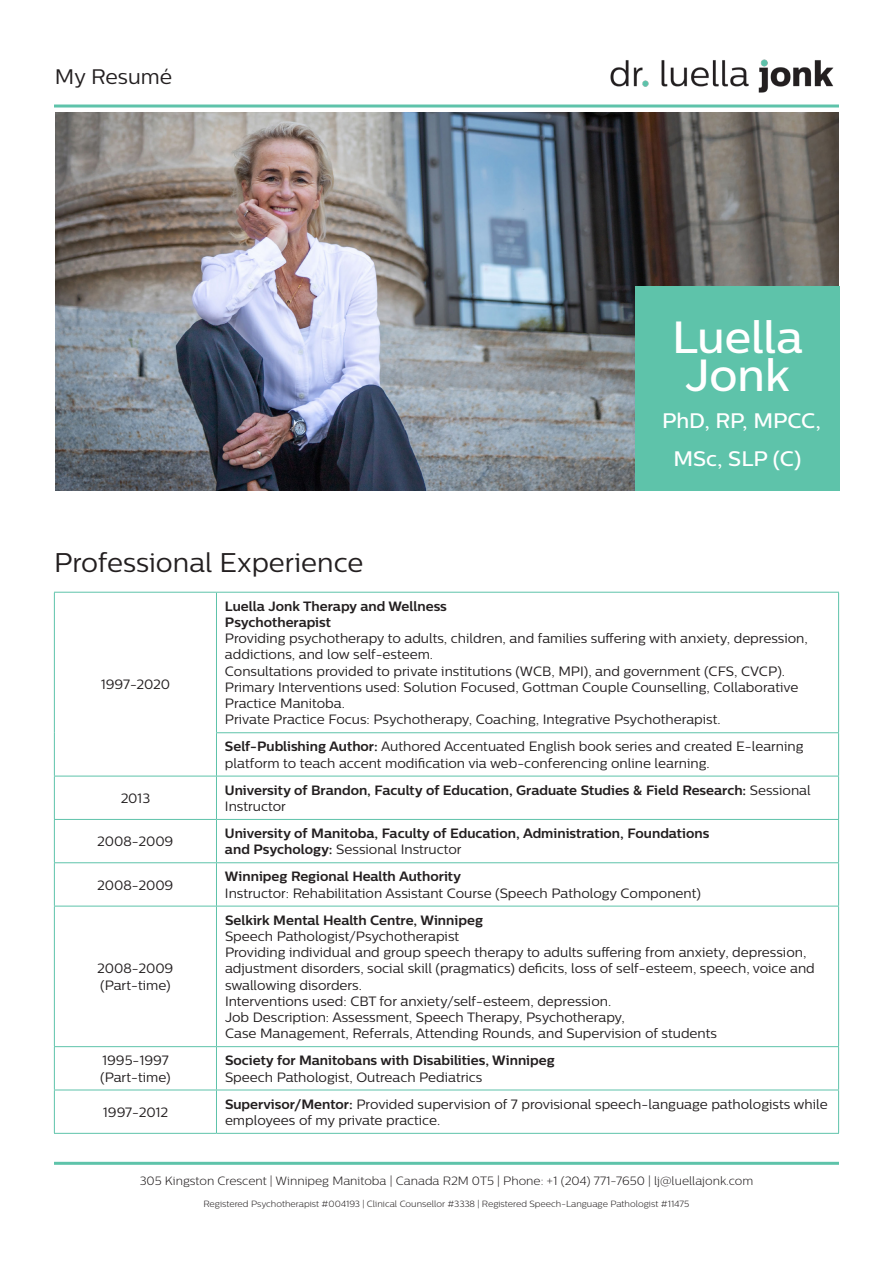
<style>
.page{position:relative;width:893px;height:1263px;background:#fff}
.page>*{position:absolute;margin:0;border:0;box-sizing:border-box;transform-origin:0 0}
.t1{font:500 45px/37.5px "Centrale Sans";color:#fff;text-align:center}
.t2{font:27px "Centrale Sans";color:#231f20}
.t3{font:500 21px/37.5px "Centrale Sans";color:#fff;text-align:center}
.t4{font:21px "Centrale Sans";color:#231f20}
.t5{font:13.5px/16.2px "Centrale Sans";color:#231f20}
.t6{font:700 13.5px/16.2px "Centrale Sans";color:#231f20}
.t7{font:300 12px "Centrale Sans";color:#231f20}
.t8{font:300 9px "Centrale Sans";color:#231f20}
.s1{font-weight:700}
.s2{font-weight:400}
</style>
<div class="page">
<img style="left:610px;top:59px;width:224px;height:34px">
<hr style="left:54px;top:105px;width:785px;height:3px;background:#5ec3aa">
<hr style="left:54px;top:1162px;width:785px;height:3px;background:#5ec3aa">
<img style="left:55px;top:112px;width:783px;height:379px">
<div style="left:635px;top:286px;width:205px;height:204px;background:#5ec3aa"></div>
<hr style="left:54px;top:592px;width:162px;height:1px;background:#5ec3aa">
<hr style="left:54px;top:593px;width:1px;height:140px;background:#5ec3aa">
<hr style="left:54px;top:733px;width:1px;height:43px;background:#5ec3aa">
<hr style="left:216px;top:592px;width:623px;height:1px;background:#5ec3aa">
<hr style="left:216px;top:593px;width:1px;height:139px;background:#5ec3aa">
<hr style="left:838px;top:593px;width:1px;height:139px;background:#5ec3aa">
<hr style="left:216px;top:732px;width:623px;height:1px;background:#5ec3aa">
<hr style="left:216px;top:733px;width:1px;height:43px;background:#5ec3aa">
<hr style="left:838px;top:733px;width:1px;height:43px;background:#5ec3aa">
<hr style="left:54px;top:776px;width:162px;height:1px;background:#5ec3aa">
<hr style="left:54px;top:776px;width:1px;height:43px;background:#5ec3aa">
<hr style="left:216px;top:776px;width:623px;height:1px;background:#5ec3aa">
<hr style="left:216px;top:776px;width:1px;height:43px;background:#5ec3aa">
<hr style="left:838px;top:776px;width:1px;height:43px;background:#5ec3aa">
<hr style="left:54px;top:819px;width:162px;height:1px;background:#5ec3aa">
<hr style="left:54px;top:820px;width:1px;height:42px;background:#5ec3aa">
<hr style="left:216px;top:819px;width:623px;height:1px;background:#5ec3aa">
<hr style="left:216px;top:820px;width:1px;height:42px;background:#5ec3aa">
<hr style="left:838px;top:820px;width:1px;height:42px;background:#5ec3aa">
<hr style="left:54px;top:862px;width:162px;height:1px;background:#5ec3aa">
<hr style="left:54px;top:863px;width:1px;height:43px;background:#5ec3aa">
<hr style="left:216px;top:862px;width:623px;height:1px;background:#5ec3aa">
<hr style="left:216px;top:863px;width:1px;height:43px;background:#5ec3aa">
<hr style="left:838px;top:863px;width:1px;height:43px;background:#5ec3aa">
<hr style="left:54px;top:906px;width:162px;height:1px;background:#5ec3aa">
<hr style="left:54px;top:906px;width:1px;height:140px;background:#5ec3aa">
<hr style="left:216px;top:906px;width:623px;height:1px;background:#5ec3aa">
<hr style="left:216px;top:906px;width:1px;height:140px;background:#5ec3aa">
<hr style="left:838px;top:906px;width:1px;height:140px;background:#5ec3aa">
<hr style="left:54px;top:1046px;width:162px;height:1px;background:#5ec3aa">
<hr style="left:54px;top:1047px;width:1px;height:42px;background:#5ec3aa">
<hr style="left:216px;top:1046px;width:623px;height:1px;background:#5ec3aa">
<hr style="left:216px;top:1047px;width:1px;height:42px;background:#5ec3aa">
<hr style="left:838px;top:1047px;width:1px;height:42px;background:#5ec3aa">
<hr style="left:54px;top:1089px;width:162px;height:1px;background:#5ec3aa">
<hr style="left:54px;top:1090px;width:1px;height:43px;background:#5ec3aa">
<hr style="left:216px;top:1089px;width:623px;height:1px;background:#5ec3aa">
<hr style="left:216px;top:1090px;width:1px;height:43px;background:#5ec3aa">
<hr style="left:838px;top:1090px;width:1px;height:43px;background:#5ec3aa">
<hr style="left:54px;top:1133px;width:162px;height:1px;background:#5ec3aa">
<hr style="left:216px;top:1133px;width:623px;height:1px;background:#5ec3aa">
<h3 class="t4" style="left:55px;top:64px;width:119px">My Resumé</h3>
<h2 class="t2" style="left:54px;top:547px;width:311px">Professional Experience</h2>
<h1 class="t1" style="left:672px;top:318px;width:133px">Luella<br>Jonk</h1>
<h3 class="t3" style="left:662px;top:401px;width:160px">PhD, RP, MPCC,<br>MSc, SLP (C)</h3>
<p class="t5" style="left:101px;top:676px;width:71px">1997-2020</p>
<p class="t6" style="left:225px;top:598px;width:223px">Luella Jonk Therapy and Wellness<br>Psychotherapist</p>
<p class="t5" style="left:225px;top:630px;width:584px">Providing psychotherapy to adults, children, and families suffering with anxiety, depression, addictions, and low self-esteem.<br>Consultations provided to private institutions (WCB, MPI), and government (CFS, CVCP).<br>Primary Interventions used: Solution Focused, Gottman Couple Counselling, Collaborative Practice Manitoba.<br>Private Practice Focus: Psychotherapy, Coaching, Integrative Psychotherapist.</p>
<p class="t5" style="left:225px;top:738px;width:580px"><span class="s1">Self-Publishing Author:</span> Authored Accentuated English book series and created E-learning platform to teach accent modification via web-conferencing online learning.</p>
<p class="t5" style="left:121px;top:790px;width:31px">2013</p>
<p class="t6" style="left:225px;top:782px;width:587px">University of Brandon, Faculty of Education, Graduate Studies &amp; Field Research: <span class="s2">Sessional<br>Instructor</span></p>
<p class="t5" style="left:97px;top:833px;width:78px">2008-2009</p>
<p class="t6" style="left:225px;top:825px;width:486px">University of Manitoba, Faculty of Education, Administration, Foundations and Psychology: <span class="s2">Sessional Instructor</span></p>
<p class="t5" style="left:97px;top:876px;width:78px">2008-2009</p>
<p class="t6" style="left:225px;top:868px;width:238px">Winnipeg Regional Health Authority</p>
<p class="t5" style="left:225px;top:884px;width:478px">Instructor: Rehabilitation Assistant Course (Speech Pathology Component)</p>
<p class="t5" style="left:97px;top:960px;width:78px">2008-2009 (Part-time)</p>
<p class="t6" style="left:225px;top:912px;width:259px">Selkirk Mental Health Centre, Winnipeg</p>
<p class="t5" style="left:225px;top:928px;width:591px">Speech Pathologist/Psychotherapist<br>Providing individual and group speech therapy to adults suffering from anxiety, depression, adjustment disorders, social skill (pragmatics) deficits, loss of self-esteem, speech, voice and swallowing disorders.<br>Interventions used: CBT for anxiety/self-esteem, depression.<br>Job Description: Assessment, Speech Therapy, Psychotherapy,<br>Case Management, Referrals, Attending Rounds, and Supervision of students</p>
<p class="t5" style="left:100px;top:1052px;width:72px">1995-1997 (Part-time)</p>
<p class="t6" style="left:225px;top:1052px;width:331px">Society for Manitobans with Disabilities, Winnipeg</p>
<p class="t5" style="left:225px;top:1068px;width:259px">Speech Pathologist, Outreach Pediatrics</p>
<p class="t5" style="left:103px;top:1104px;width:67px">1997-2012</p>
<p class="t5" style="left:225px;top:1095px;width:604px"><span class="s1">Supervisor/Mentor:</span> Provided supervision of 7 provisional speech-language pathologists while employees of my private practice.</p>
<p class="t7" style="left:140px;top:1174px;width:615px">305 Kingston Crescent | Winnipeg Manitoba | Canada R2M 0T5 | Phone: +1 (204) 771-7650 | lj@luellajonk.com</p>
<p class="t8" style="left:204px;top:1199px;width:487px">Registered Psychotherapist #004193 | Clinical Counsellor #3338 | Registered Speech-Language Pathologist #11475</p>
</div>
